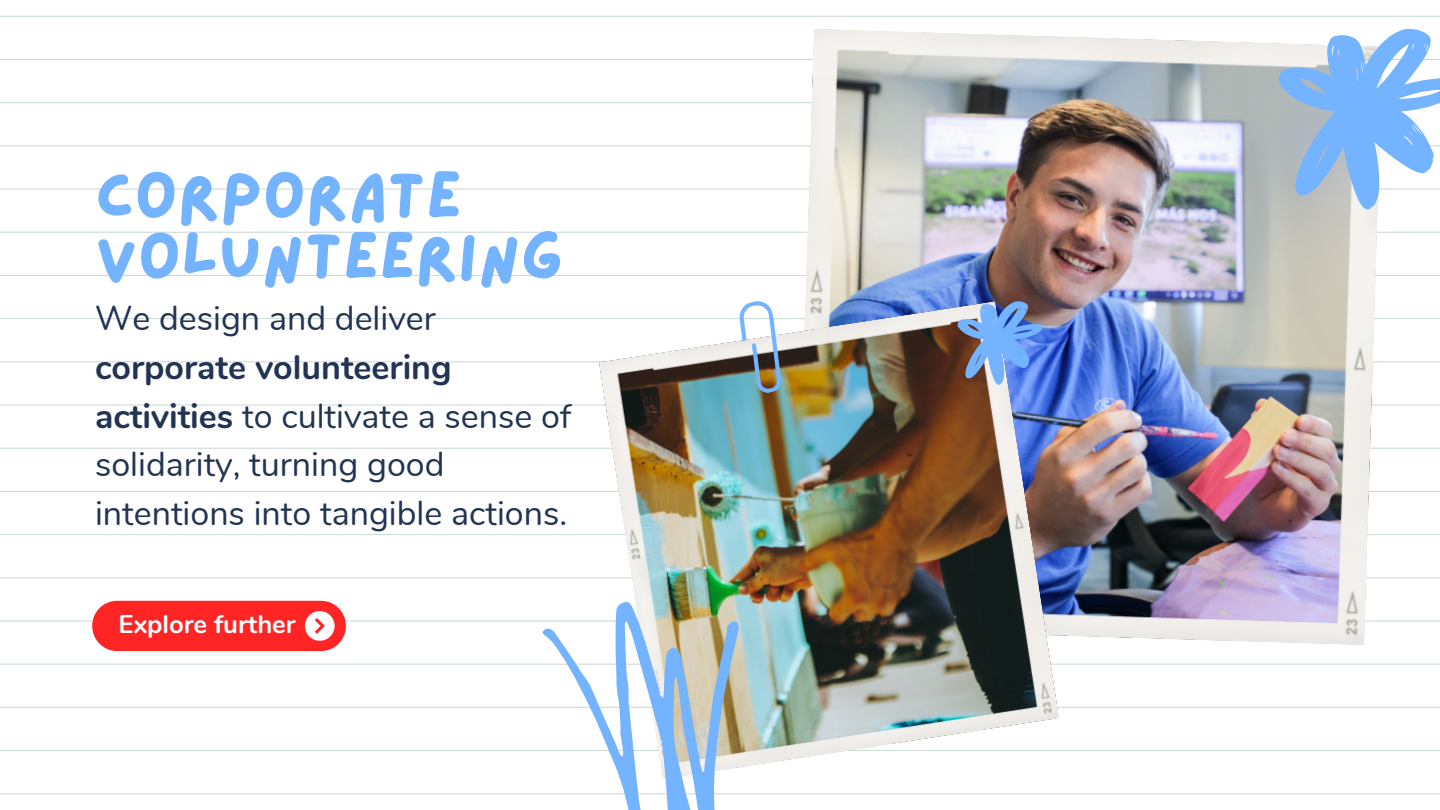
<style>
.page{position:relative;width:1440px;height:810px;background:#fff}
.page>*{position:absolute;margin:0;border:0;box-sizing:border-box;transform-origin:0 0}
.t1{font:67px/60.8px "Lazydog";color:#73b3ff}
.t2{font:34px/48.8px "Nunito";color:#223354}
.t3{font:700 25.6px "Nunito";color:#fff}
.s1{font-weight:700}
</style>
<div class="page">
<hr style="left:0;top:16px;width:1440px;height:1px;background:#cad8d2">
<hr style="left:0;top:59px;width:1440px;height:1px;background:#cad8d2">
<hr style="left:0;top:102px;width:1440px;height:1px;background:#cad8d2">
<hr style="left:0;top:145px;width:1440px;height:1px;background:#cad8d2">
<hr style="left:0;top:189px;width:1440px;height:1px;background:#cad8d2">
<hr style="left:0;top:232px;width:1440px;height:1px;background:#cad8d2">
<hr style="left:0;top:275px;width:1440px;height:1px;background:#cad8d2">
<hr style="left:0;top:318px;width:1440px;height:1px;background:#cad8d2">
<hr style="left:0;top:361px;width:1440px;height:1px;background:#cad8d2">
<hr style="left:0;top:405px;width:1440px;height:1px;background:#cad8d2">
<hr style="left:0;top:448px;width:1440px;height:1px;background:#cad8d2">
<hr style="left:0;top:491px;width:1440px;height:1px;background:#cad8d2">
<hr style="left:0;top:534px;width:1440px;height:1px;background:#cad8d2">
<hr style="left:0;top:577px;width:1440px;height:1px;background:#cad8d2">
<hr style="left:0;top:621px;width:1440px;height:1px;background:#cad8d2">
<hr style="left:0;top:664px;width:1440px;height:1px;background:#cad8d2">
<hr style="left:0;top:707px;width:1440px;height:1px;background:#cad8d2">
<hr style="left:0;top:750px;width:1440px;height:1px;background:#cad8d2">
<hr style="left:0;top:793px;width:1440px;height:1px;background:#cad8d2">
<img style="left:795px;top:29px;width:588px;height:616px">
<img style="left:599px;top:301px;width:460px;height:463px">
<svg style="left:1278px;top:29px;width:162px;height:181px"></svg>
<img style="left:957px;top:301px;width:86px;height:84px">
<img style="left:733px;top:301px;width:61px;height:95px">
<svg style="left:483px;top:581px;width:278px;height:229px"></svg>
<div style="left:92px;top:601px;width:254px;height:50px;background:#ff2525;border-radius:25px"></div>
<div style="left:305px;top:611px;width:30px;height:30px;background:#fff;border-radius:50%"></div>
<svg style="left:315px;top:618px;width:10px;height:16px"></svg>
<p class="t1" style="left:95px;top:168px;width:470px">CORPORATE<br>VOLUNTEERING</p>
<p class="t2" style="left:95px;top:295px;width:478px">We design and deliver <span class="s1">corporate volunteering activities</span> to cultivate a sense of solidarity, turning good intentions into tangible actions.</p>
<p class="t3" style="left:119px;top:607px;width:179px">Explore further</p>
</div>
